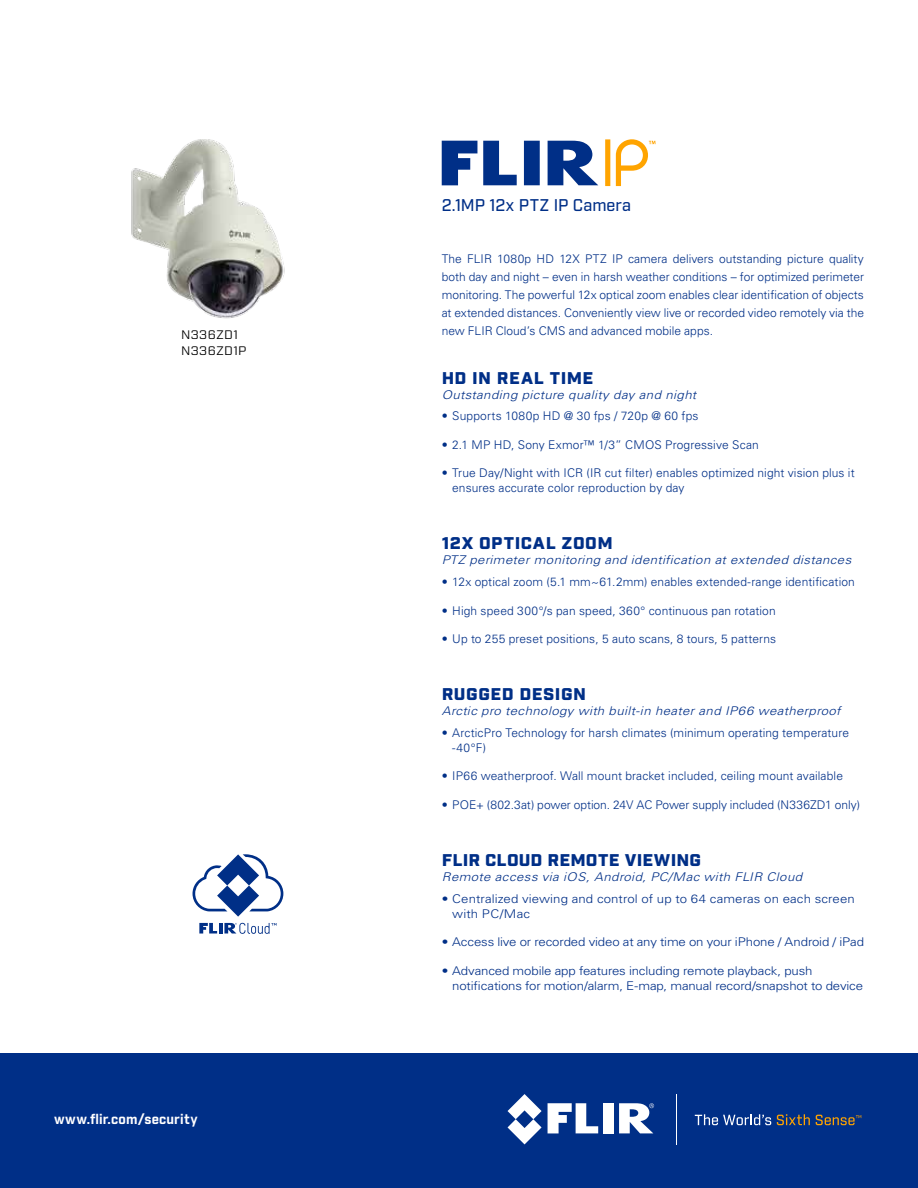
<style>
.page{position:relative;width:918px;height:1188px;background:#fff}
.page>*{position:absolute;margin:0;border:0;box-sizing:border-box;transform-origin:0 0}
.t1{font:900 16.5px "Industry";letter-spacing:.02em;color:#002f87;scale:1.1 1}
.t2{font:500 16.5px "Industry";letter-spacing:.005em;color:#002f87}
.t3{font:700 13.5px "Industry";letter-spacing:.015em;color:#fff}
.t4{font:300 12px/18px "Univers LT Std";letter-spacing:.005em;color:#002f87}
.t5{font:300 12px/15px "Univers LT Std";letter-spacing:.005em;color:#002f87;scale:1.1 1}
.t6{font:italic 300 12px "Univers LT Std";letter-spacing:.035em;color:#002f87;scale:1.1 1}
.t7{font:12px/15.3px "Industry";letter-spacing:.025em;color:#000;scale:1.1 1}
</style>
<div class="page">
<div style="left:0;top:1053px;width:918px;height:135px;background:#002f87"></div>
<svg style="left:548px;top:1103px;width:50px;height:30px"></svg>
<div style="left:603px;top:1103px;width:11px;height:30px;background:#fff"></div>
<svg style="left:508px;top:1094px;width:34px;height:50px"></svg>
<svg style="left:619px;top:1103px;width:35px;height:30px"></svg>
<svg style="left:695px;top:1114px;width:76px;height:11px"></svg>
<svg style="left:777px;top:1114px;width:33px;height:11px"></svg>
<svg style="left:816px;top:1115px;width:45px;height:10px"></svg>
<hr style="left:676px;top:1094px;width:1px;height:50px;background:#fff">
<svg style="left:193px;top:854px;width:90px;height:63px"></svg>
<svg style="left:199px;top:923px;width:18px;height:11px"></svg>
<hr style="left:219px;top:923px;width:4px;height:11px;background:#002f87">
<svg style="left:224px;top:923px;width:53px;height:11px"></svg>
<img style="left:131px;top:139px;width:154px;height:180px">
<svg style="left:442px;top:141px;width:156px;height:44px"></svg>
<div style="left:605px;top:139px;width:5px;height:47px;border:3px solid #ffa400"></div>
<svg style="left:615px;top:139px;width:41px;height:47px"></svg>
<p class="t7" style="left:181px;top:328px;width:61px">N336ZD1<br>N336ZD1P</p>
<p class="t3" style="left:54px;top:1110px;width:145px">www.flir.com/security</p>
<h1 class="t2" style="left:442px;top:195px;width:191px">2.1MP 12x PTZ IP Camera</h1>
<p class="t4" style="left:442px;top:250px;width:424px;text-align:justify">The FLIR 1080p HD 12X PTZ IP camera delivers outstanding picture quality both day and night – even in harsh weather conditions – for optimized perimeter monitoring. The powerful 12x optical zoom enables clear identification of objects at extended distances. Conveniently view live or recorded video remotely via the new FLIR Cloud’s CMS and advanced mobile apps.</p>
<h1 class="t1" style="left:442px;top:368px;width:139px">HD IN REAL TIME</h1>
<p class="t6" style="left:442px;top:387px;width:233px">Outstanding picture quality day and night</p>
<p class="t4" style="left:442px;top:407px;width:258px">• Supports 1080p HD @ 30 fps / 720p @ 60 fps</p>
<p class="t4" style="left:442px;top:436px;width:319px">• 2.1 MP HD, Sony Exmor™ 1/3” CMOS Progressive Scan</p>
<p class="t4" style="left:452px;top:466px;width:404px;line-height:15px;text-indent:-10px">• True Day/Night with ICR (IR cut filter) enables optimized night vision plus it ensures accurate color reproduction by day</p>
<h1 class="t1" style="left:442px;top:533px;width:157px">12X OPTICAL ZOOM</h1>
<p class="t6" style="left:442px;top:553px;width:374px">PTZ perimeter monitoring and identification at extended distances</p>
<p class="t4" style="left:442px;top:573px;width:415px">• 12x optical zoom (5.1 mm~61.2mm) enables extended-range identification</p>
<p class="t4" style="left:442px;top:601px;width:336px">• High speed 300°/s pan speed, 360° continuous pan rotation</p>
<p class="t4" style="left:442px;top:630px;width:336px">• Up to 255 preset positions, 5 auto scans, 8 tours, 5 patterns</p>
<h1 class="t1" style="left:442px;top:684px;width:133px">RUGGED DESIGN</h1>
<p class="t6" style="left:442px;top:704px;width:364px">Arctic pro technology with built-in heater and IP66 weatherproof</p>
<p class="t4" style="left:452px;top:725px;width:398px;line-height:15px;text-indent:-10px">• ArcticPro Technology for harsh climates (minimum operating temperature -40°F)</p>
<p class="t4" style="left:442px;top:767px;width:403px">• IP66 weatherproof. Wall mount bracket included, ceiling mount available</p>
<p class="t4" style="left:442px;top:796px;width:420px">• POE+ (802.3at) power option. 24V AC Power supply included (N336ZD1 only)</p>
<h1 class="t1" style="left:442px;top:850px;width:237px">FLIR CLOUD REMOTE VIEWING</h1>
<p class="t6" style="left:442px;top:869px;width:329px">Remote access via iOS, Android, PC/Mac with FLIR Cloud</p>
<p class="t5" style="left:452px;top:891px;width:368px;text-indent:-10px">• Centralized viewing and control of up to 64 cameras on each screen with PC/Mac</p>
<p class="t5" style="left:442px;top:934px;width:385px">• Access live or recorded video at any time on your iPhone / Android / iPad</p>
<p class="t5" style="left:452px;top:963px;width:375px;text-indent:-10px">• Advanced mobile app features including remote playback, push notifications for motion/alarm, E-map, manual record/snapshot to device</p>
</div>
